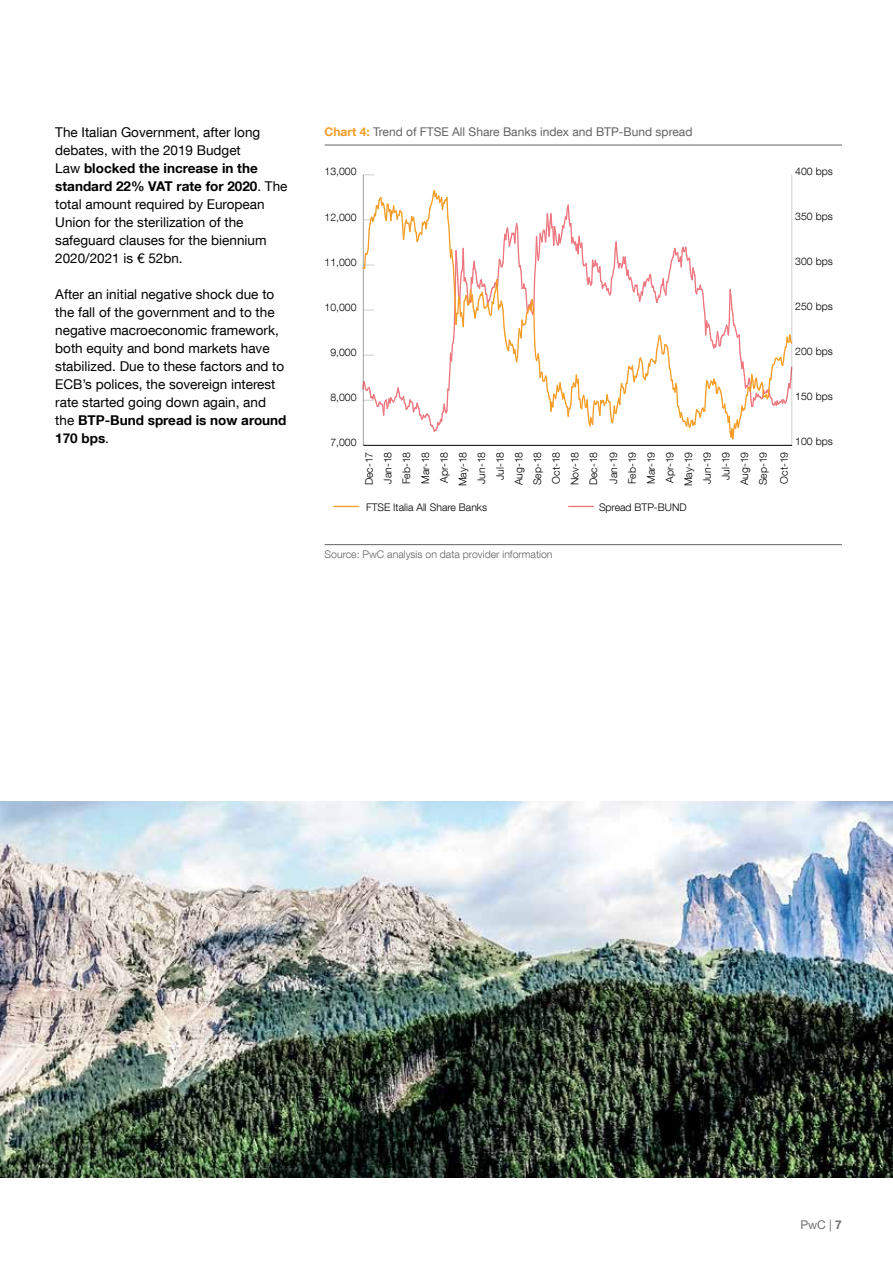
<style>
.page{position:relative;width:893px;height:1263px;background:#fff}
.page>*{position:absolute;margin:0;border:0;box-sizing:border-box;transform-origin:0 0}
.t1{font:13.5px/18px "Helvetica Neue LT Com";color:#000}
.t2{font:12px "Helvetica Neue LT Com";color:#646363}
.t3{font:12px "Helvetica Neue LT Com";color:#706f6f}
.t4{font:300 10.5px/18.8px "Helvetica Neue LT Com";color:#000;text-align:center}
.t5{font:300 10.5px "Helvetica Neue LT Com";color:#646363}
.s1{font-weight:700}
.s2{font-weight:700;color:#f59c24}
</style>
<div class="page">
<hr style="left:325px;top:145px;width:517px;height:1px;background:#646363">
<hr style="left:325px;top:544px;width:517px;height:1px;background:#646363">
<hr style="left:791px;top:175px;width:1px;height:270px;background:#000">
<hr style="left:363px;top:445px;width:429px;height:1px;background:#000">
<svg style="left:334px;top:506px;width:24px;height:1px"></svg>
<svg style="left:569px;top:506px;width:24px;height:1px"></svg>
<hr style="left:363px;top:175px;width:1px;height:270px;background:#000">
<svg style="left:362px;top:189px;width:431px;height:251px"></svg>
<img style="left:0;top:801px;width:893px;height:377px">
<p class="t1" style="left:55px;top:123px;width:234px">The Italian Government, after long debates, with the 2019 Budget<br>Law <span class="s1">blocked the increase in the standard 22% VAT rate for 2020</span>. The total amount required by European<br>Union for the sterilization of the safeguard clauses for the biennium<br>2020/2021 is € 52bn.</p>
<p class="t1" style="left:55px;top:285px;width:233px">After an initial negative shock due to the fall of the government and to the negative macroeconomic framework, both equity and bond markets have stabilized. Due to these factors and to<br>ECB’s polices, the sovereign interest rate started going down again, and the <span class="s1">BTP-Bund spread is now around<br>170 bps</span>.</p>
<p class="t2" style="left:325px;top:124px;width:369px"><span class="s2">Chart 4:</span> Trend of FTSE All Share Banks index and BTP-Bund spread</p>
<p class="t4" style="left:325px;top:162px;width:34px">13,000</p>
<p class="t4" style="left:325px;top:207px;width:34px">12,000</p>
<p class="t4" style="left:325px;top:252px;width:34px">11,000</p>
<p class="t4" style="left:325px;top:297px;width:34px">10,000</p>
<p class="t4" style="left:330px;top:342px;width:28px">9,000</p>
<p class="t4" style="left:330px;top:387px;width:28px">8,000</p>
<p class="t4" style="left:330px;top:433px;width:28px">7,000</p>
<p class="t4" style="left:795px;top:161px;width:39px">400 bps</p>
<p class="t4" style="left:795px;top:207px;width:39px">350 bps</p>
<p class="t4" style="left:795px;top:252px;width:39px">300 bps</p>
<p class="t4" style="left:795px;top:297px;width:39px">250 bps</p>
<p class="t4" style="left:795px;top:342px;width:39px">200 bps</p>
<p class="t4" style="left:795px;top:387px;width:39px">150 bps</p>
<p class="t4" style="left:795px;top:432px;width:39px">100 bps</p>
<p class="t4" style="left:378px;top:486px;width:36px;rotate:-90deg">Jan-18<br>Feb-18<br>Mar-18<br>Apr-18<br>May-18</p>
<p class="t4" style="left:490px;top:480px;width:30px;rotate:-90deg">Jul-18</p>
<p class="t4" style="left:472px;top:484px;width:34px;rotate:-90deg">Jun-18</p>
<p class="t4" style="left:509px;top:485px;width:35px;text-align:justify;rotate:-90deg">Aug-18<br>Sep-18<br>Oct-18<br>Nov-18<br>Dec-18</p>
<p class="t4" style="left:604px;top:486px;width:36px;rotate:-90deg">Jan-19<br>Feb-19<br>Mar-19<br>Apr-19<br>May-19</p>
<p class="t4" style="left:774px;top:484px;width:33px;rotate:-90deg">Oct-19</p>
<p class="t4" style="left:697px;top:484px;width:34px;rotate:-90deg">Jun-19</p>
<p class="t4" style="left:735px;top:485px;width:35px;text-align:left;rotate:-90deg">Aug-19<br>Sep-19</p>
<p class="t4" style="left:716px;top:480px;width:30px;rotate:-90deg">Jul-19</p>
<p class="t4" style="left:360px;top:485px;width:35px;rotate:-90deg">Dec-17</p>
<p class="t4" style="left:366px;top:498px;width:123px">FTSE Italia All Share Banks</p>
<p class="t4" style="left:599px;top:498px;width:89px">Spread BTP-BUND</p>
<p class="t5" style="left:325px;top:548px;width:229px">Source: PwC analysis on data provider information</p>
<p class="t3" style="left:800px;top:1217px;width:43px">PwC | <span class="s1">7</span></p>
</div>
